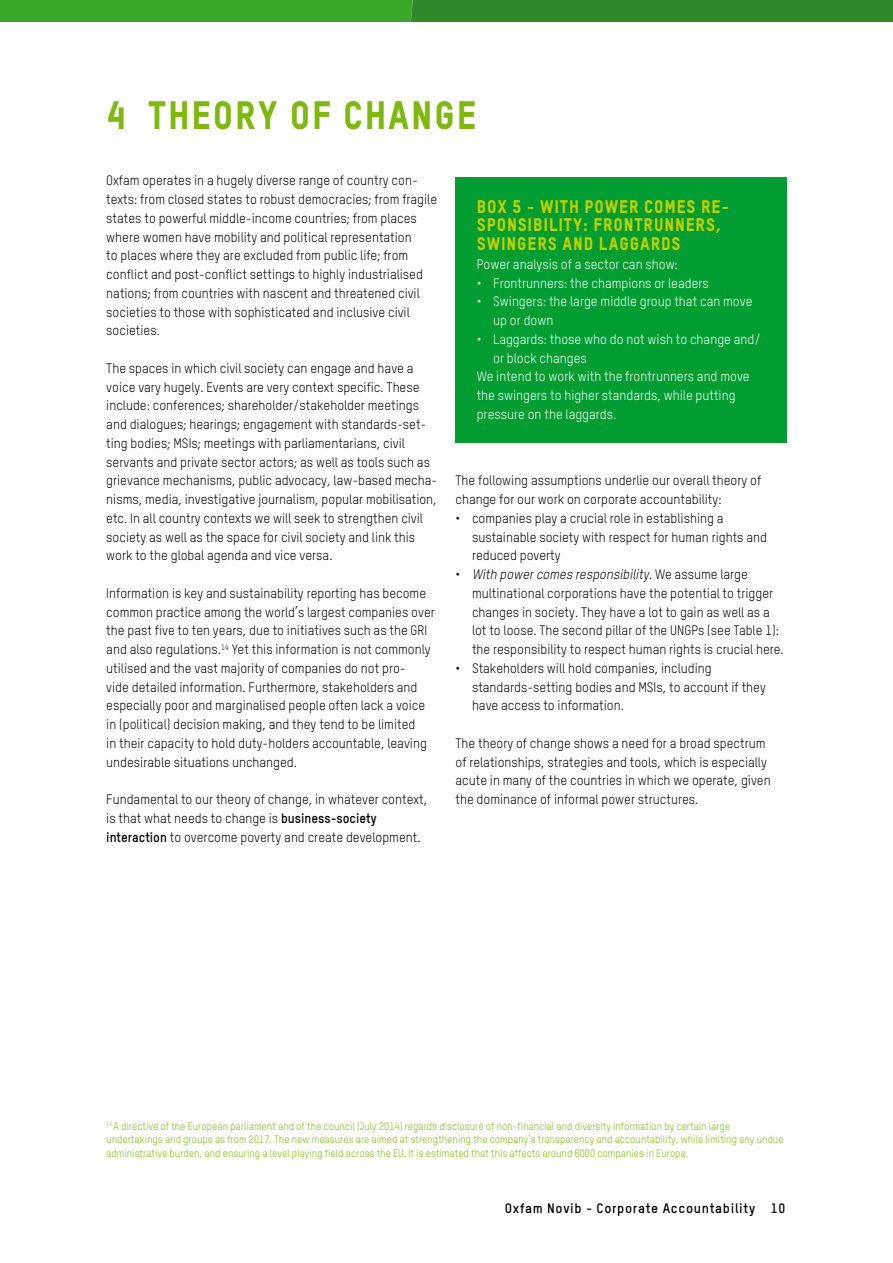
<style>
.page{position:relative;width:893px;height:1263px;background:#fff}
.page>*{position:absolute;margin:0;border:0;box-sizing:border-box;transform-origin:0 0}
.t1{font:39px "Oxfam TSTARPRO Headline";letter-spacing:.05em;color:#80b812;scale:.95 1}
.t2{font:18px/18.8px "Oxfam TSTARPRO Headline";letter-spacing:.05em;color:#c0d000;scale:.95 1}
.t3{font:13.5px/18.8px "Oxfam TSTARPRO";color:#000;scale:.95 1}
.t4{font:13.5px/18.8px "Oxfam TSTARPRO";color:#fff;scale:.95 1}
.t5{font:700 13.5px "Oxfam TSTARPRO";letter-spacing:.05em;color:#000}
.t6{font:10.5px/13.5px "Oxfam TSTARPRO";color:#80b812;scale:.95 1}
.s1{font-weight:700}
.s2{font-style:italic}
</style>
<div class="page">
<svg style="left:0;top:0;width:893px;height:21px;background:#32972a"></svg>
<div style="left:455px;top:177px;width:332px;height:266px;background:#009d32"></div>
<h1 class="t1" style="left:106px;top:91px;width:391px">4 THEORY OF CHANGE</h1>
<p class="t3" style="left:106px;top:171px;width:350px">Oxfam operates in a hugely diverse range of country con&shy;texts: from closed states to robust democracies; from fragile states to powerful middle-income countries; from places where women have mobility and political representation<br>to places where they are excluded from public life; from conflict and post-conflict settings to highly industrialised nations; from countries with nascent and threatened civil societies to those with sophisticated and inclusive civil societies.</p>
<p class="t3" style="left:106px;top:358px;width:350px">The spaces in which civil society can engage and have a voice vary hugely. Events are very context specific. These include: conferences; shareholder/stakeholder meetings and dialogues; hearings; engagement with standards-set&shy;ting bodies; MSIs; meetings with parliamentarians, civil servants and private sector actors; as well as tools such as grievance mechanisms, public advocacy, law-based mecha&shy;nisms, media, investigative journalism, popular mobilisation, etc. In all country contexts we will seek to strengthen civil society as well as the space for civil society and link this work to the global agenda and vice versa.</p>
<p class="t3" style="left:106px;top:583px;width:347px">Information is key and sustainability reporting has become common practice among the world’s largest companies over the past five to ten years, due to initiatives such as the GRI and also regulations.<sup>14</sup> Yet this information is not commonly utilised and the vast majority of companies do not pro-<br>vide detailed information. Furthermore, stakeholders and especially poor and marginalised people often lack a voice in (political) decision making, and they tend to be limited<br>in their capacity to hold duty-holders accountable, leaving undesirable situations unchanged.</p>
<p class="t3" style="left:106px;top:790px;width:339px">Fundamental to our theory of change, in whatever context, is that what needs to change is <span class="s1">business-society interaction</span> to overcome poverty and create development.</p>
<h2 class="t2" style="left:477px;top:196px;width:267px">BOX 5 - WITH POWER COMES RE-<br>SPONSIBILITY: FRONTRUNN ERS,<br>SWINGERS AN D LAGGARDS</h2>
<p class="t4" style="left:477px;top:255px;width:213px">Power analysis of a sector can show:</p>
<p class="t4" style="left:477px;top:273px;width:246px">• Frontrunners: the champions or leaders</p>
<p class="t4" style="left:493px;top:292px;width:274px;text-indent:-17px">• Swingers: the large middle group that can move up or down</p>
<p class="t4" style="left:477px;top:330px;width:300px">• Laggards: those who do not wish to change and/</p>
<p class="t4" style="left:493px;top:348px;width:100px">or block changes</p>
<p class="t4" style="left:477px;top:367px;width:289px">We intend to work with the frontrunners and move</p>
<p class="t4" style="left:477px;top:386px;width:274px">the swingers to higher standards, while putting</p>
<p class="t4" style="left:477px;top:405px;width:148px">pressure on the laggards.</p>
<p class="t3" style="left:455px;top:471px;width:323px">The following assumptions underlie our overall theory of change for our work on corporate accountability:</p>
<p class="t3" style="left:472px;top:508px;width:312px;text-indent:-17px">• companies play a crucial role in establishing a sustainable society with respect for human rights and reduced poverty</p>
<p class="t3" style="left:472px;top:565px;width:330px;text-indent:-17px">• <span class="s2">With powercomes responsibility</span>. W e a s s u m e l a r g e multinational corporations have the potential to trigger changes in society. They have a lot to gain as well as a lot to loose. The second pillar of the UNGPs (see Table 1): the responsibility to respect human rights is crucial here.</p>
<p class="t3" style="left:472px;top:658px;width:311px;text-indent:-17px">• Stakeholders will hold companies, including standards-setting bodies and MSIs, to account if they have access to information.</p>
<p class="t3" style="left:455px;top:733px;width:333px">The theory of change shows a need for a broad spectrum of relationships, strategies and tools, which is especially acute in many of the countries in which we operate, given the dominance of informal power structures.</p>
<p class="t6" style="left:106px;top:1119px;width:714px"><sup>14</sup> A directive of the European parliament and of the council (July 2014) regards disclosure of non-financial and diversity information by certain large undertakings and groups as from 2017. The new measures are aimed at strengthening the company’s transparency and accountability, while limiting any undue administrative burden, and ensuring a level playing field across the EU. It is estimated that this affects around 6000 companies in Europe.</p>
<p class="t5" style="left:505px;top:1199px;width:282px">Oxfam Novib - Corporate Accountability 10</p>
</div>
